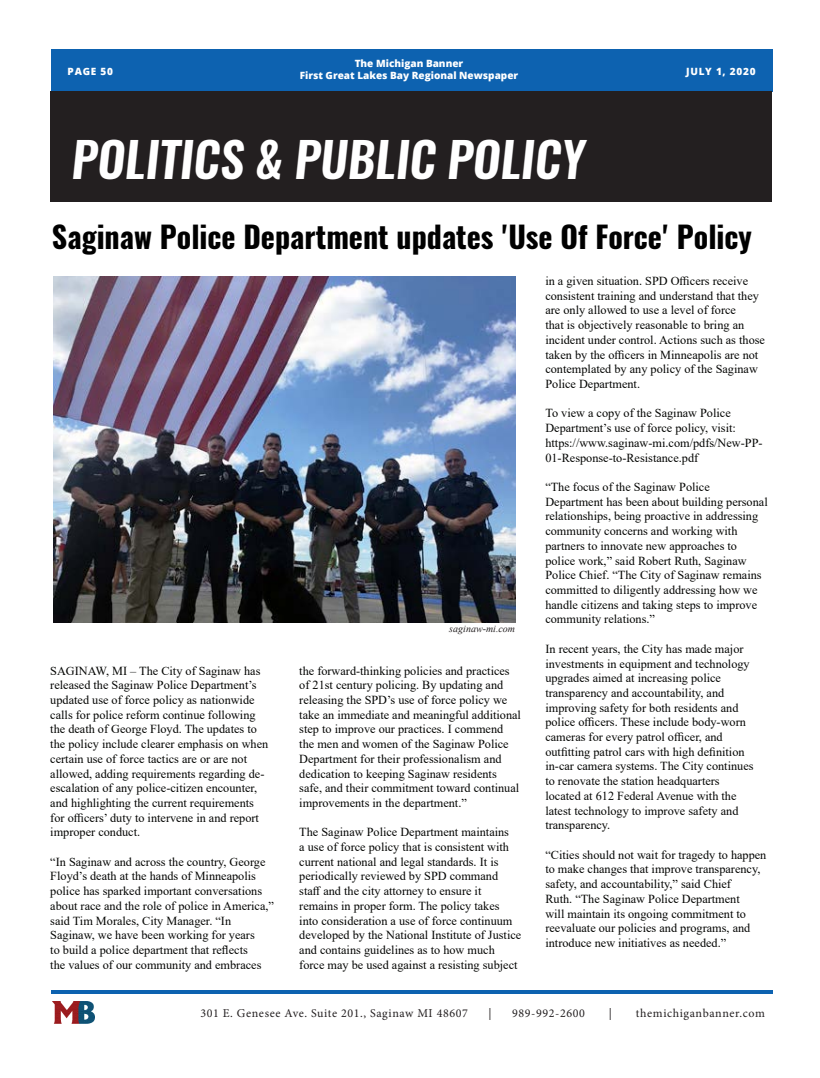
<style>
.page{position:relative;width:820px;height:1078px;background:#fff}
.page>*{position:absolute;margin:0;border:0;box-sizing:border-box;transform-origin:0 0}
.t1{font:italic 600 48px "Oswald";color:#fff}
.t2{font:700 30px "Oswald";color:#000}
.t3{font:12.2px/14.7px "Times New Roman";color:#040503}
.t4{font:12px "Minion Pro";letter-spacing:.05em;color:#231f20}
.t5{font:800 10px/12px "Open Sans";color:#fff;text-align:center}
.t6{font:italic 10px "Times New Roman";color:#231f20}
.t7{font:800 10px "Open Sans";letter-spacing:.075em;color:#fff}
</style>
<div class="page">
<div style="left:51px;top:50px;width:721px;height:42px;background:#0d62b0"></div>
<hr style="left:51px;top:990px;width:721px;height:3px;background:#0d62b0">
<img style="left:53px;top:1001px;width:42px;height:22px">
<div style="left:50px;top:91px;width:721px;height:111px;background:#231f20"></div>
<img style="left:53px;top:276px;width:462px;height:346px">
<p class="t5" style="left:68px;top:65px;width:47px">PAGE 50</p>
<p class="t5" style="left:299px;top:57px;width:220px">The Michigan Banner<br>First Great Lakes Bay Regional Newspaper</p>
<p class="t7" style="left:685px;top:64px;width:71px">JULY 1, 2020</p>
<p class="t1" style="left:71px;top:125px;width:514px">POLITICS &amp; PUBLIC POLICY</p>
<p class="t2" style="left:52px;top:216px;width:701px">Saginaw Police Department updates 'Use Of Force' Policy</p>
<p class="t3" style="left:50px;top:662px;width:219px">SAGINAW, MI – The City of Saginaw has released the Saginaw Police Department’s updated use of force policy as nationwide calls for police reform continue following the death of George Floyd. The updates to the policy include clearer emphasis on when certain use of force tactics are or are not allowed, adding requirements regarding de&shy;escalation of any police-citizen encounter, and highlighting the current requirements for officers’ duty to intervene in and report improper conduct.</p>
<p class="t3" style="left:50px;top:853px;width:225px">“In Saginaw and across the country, George Floyd’s death at the hands of Minneapolis police has sparked important conversations about race and the role of police in America,” said Tim Morales, City Manager. “In Saginaw, we have been working for years<br>to build a police department that reflects<br>the values of our community and embraces</p>
<p class="t6" style="left:449px;top:621px;width:67px">saginaw-mi.com</p>
<p class="t3" style="left:299px;top:662px;width:223px">the forward-thinking policies and practices of 21st century policing. By updating and releasing the SPD’s use of force policy we take an immediate and meaningful additional step to improve our practices. I commend the men and women of the Saginaw Police Department for their professionalism and dedication to keeping Saginaw residents safe, and their commitment toward continual improvements in the department.”</p>
<p class="t3" style="left:299px;top:824px;width:223px">The Saginaw Police Department maintains<br>a use of force policy that is consistent with current national and legal standards. It is periodically reviewed by SPD command staff and the city attorney to ensure it remains in proper form. The policy takes into consideration a use of force continuum developed by the National Institute of Justice and contains guidelines as to how much force may be used against a resisting subject</p>
<p class="t3" style="left:545px;top:273px;width:221px">in a given situation. SPD Officers receive consistent training and understand that they are only allowed to use a level of force<br>that is objectively reasonable to bring an incident under control. Actions such as those taken by the officers in Minneapolis are not contemplated by any policy of the Saginaw Police Department.</p>
<p class="t3" style="left:545px;top:405px;width:218px">To view a copy of the Saginaw Police Department’s use of force policy, visit: https://www.saginaw-mi.com/pdfs/New-PP-01-Response-to-Resistance.pdf</p>
<p class="t3" style="left:545px;top:479px;width:224px">“The focus of the Saginaw Police Department has been about building personal relationships, being proactive in addressing community concerns and working with partners to innovate new approaches to police work,” said Robert Ruth, Saginaw Police Chief. “The City of Saginaw remains committed to diligently addressing how we handle citizens and taking steps to improve community relations.”</p>
<p class="t3" style="left:545px;top:640px;width:209px">In recent years, the City has made major investments in equipment and technology upgrades aimed at increasing police transparency and accountability, and improving safety for both residents and police officers. These include body-worn cameras for every patrol officer, and outfitting patrol cars with high definition in-car camera systems. The City continues to renovate the station headquarters located at 612 Federal Avenue with the latest technology to improve safety and transparency.</p>
<p class="t3" style="left:545px;top:846px;width:222px">“Cities should not wait for tragedy to happen to make changes that improve transparency, safety, and accountability,” said Chief<br>Ruth. “The Saginaw Police Department<br>will maintain its ongoing commitment to reevaluate our policies and programs, and introduce new initiatives as needed.”</p>
<p class="t4" style="left:200px;top:1004px;width:269px">301 E. Genesee Ave. Suite 201., Saginaw MI 48607</p>
<p class="t4" style="left:488px;top:1004px;width:5px">|</p>
<p class="t4" style="left:512px;top:1004px;width:74px">989-992-2600</p>
<p class="t4" style="left:608px;top:1004px;width:5px">|</p>
<p class="t4" style="left:635px;top:1004px;width:130px">themichiganbanner.com</p>
</div>
